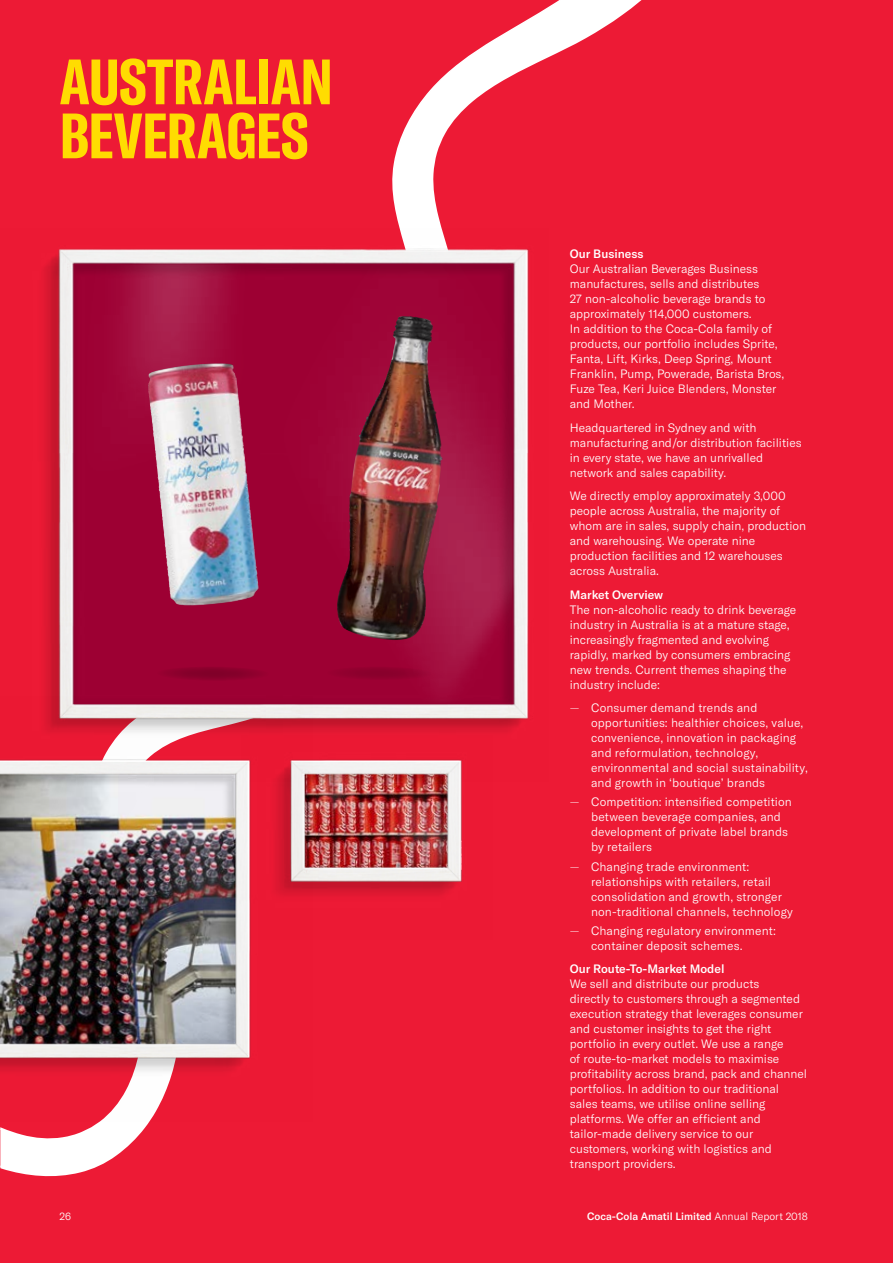
<style>
.page{position:relative;width:893px;height:1263px;background:#ed1a35}
.page>*{position:absolute;margin:0;border:0;box-sizing:border-box;transform-origin:0 0}
.Heading_42_36{font:700 extra-condensed 63px/54px "GT America";letter-spacing:-.01em;color:#ffdc01}
._1__Body_Copy_8_10_L{font:300 12px/15px "GT America";color:#fff}
.Sub_Head_2{font:500 12px "GT America";color:#fff}
.t1{font:500 10.5px "GT America";color:#fff}
.t2{font:300 10.5px "GT America";color:#fff}
.s1{font-weight:100}
.s2{font-weight:300}
</style>
<div class="page">
<svg style="left:0;top:1121px;width:150px;height:56px;fill:#fff"></svg>
<svg style="left:392px;top:0;width:250px;height:229px"></svg>
<img style="left:44px;top:229px;width:485px;height:503px">
<img style="left:312px;top:759px;width:151px;height:137px">
<img style="left:0;top:696px;width:312px;height:425px">
<p class="Heading_42_36" style="left:60px;top:55px;width:275px">AUSTRALIAN<br>BEVERAGES</p>
<p class="Sub_Head_2" style="left:570px;top:246px;width:75px">Our Business</p>
<p class="_1__Body_Copy_8_10_L" style="left:570px;top:261px;width:216px">Our Australian Beverages Business manufactures, sells and distributes<br>27 non-alcoholic beverage brands to approximately 114,000 customers.<br>In addition to the Coca-Cola family of products, our portfolio includes Sprite, Fanta, Lift, Kirks, Deep Spring, Mount Franklin, Pump, Powerade, Barista Bros, Fuze Tea, Keri Juice Blenders, Monster and Mother.</p>
<p class="_1__Body_Copy_8_10_L" style="left:570px;top:420px;width:233px">Headquartered in Sydney and with manufacturing and/or distribution facilities in every state, we have an unrivalled network and sales capability.</p>
<p class="_1__Body_Copy_8_10_L" style="left:570px;top:488px;width:238px">We directly employ approximately 3,000 people across Australia, the majority of whom are in sales, supply chain, production and warehousing. We operate nine production facilities and 12 warehouses across Australia.</p>
<p class="Sub_Head_2" style="left:570px;top:587px;width:95px">Market Overview</p>
<p class="_1__Body_Copy_8_10_L" style="left:570px;top:602px;width:228px">The non-alcoholic ready to drink beverage industry in Australia is at a mature stage, increasingly fragmented and evolving rapidly, marked by consumers embracing new trends. Current themes shaping the industry include:</p>
<p class="_1__Body_Copy_8_10_L" style="left:591px;top:700px;width:218px;text-indent:-21px"><span class="s1">—</span> Consumer demand trends and opportunities: healthier choices, value, convenience, innovation in packaging and reformulation, technology, environmental and social sustainability, and growth in ‘boutique’ brands</p>
<p class="_1__Body_Copy_8_10_L" style="left:591px;top:795px;width:202px;text-indent:-21px"><span class="s1">—</span> Competition: intensified competition between beverage companies, and development of private label brands by retailers</p>
<p class="_1__Body_Copy_8_10_L" style="left:591px;top:859px;width:203px;text-indent:-21px"><span class="s1">—</span> Changing trade environment: relationships with retailers, retail consolidation and growth, stronger non-traditional channels, technology</p>
<p class="_1__Body_Copy_8_10_L" style="left:591px;top:923px;width:186px;text-indent:-21px"><span class="s1">—</span> Changing regulatory environment: container deposit schemes.</p>
<p class="Sub_Head_2" style="left:570px;top:962px;width:156px">Our Route-To-Market Model</p>
<p class="_1__Body_Copy_8_10_L" style="left:570px;top:977px;width:239px">We sell and distribute our products<br>directly to customers through a segmented execution strategy that leverages consumer and customer insights to get the right portfolio in every outlet. We use a range<br>of route-to-market models to maximise profitability across brand, pack and channel portfolios. In addition to our traditional sales teams, we utilise online selling platforms. We offer an efficient and tailor-made delivery service to our customers, working with logistics and transport providers.</p>
<p class="t2" style="left:60px;top:1210px;width:13px">26</p>
<p class="t1" style="left:587px;top:1210px;width:222px">Coca-Cola Amatil Limited <span class="s2">Annual Report 2018</span></p>
</div>
